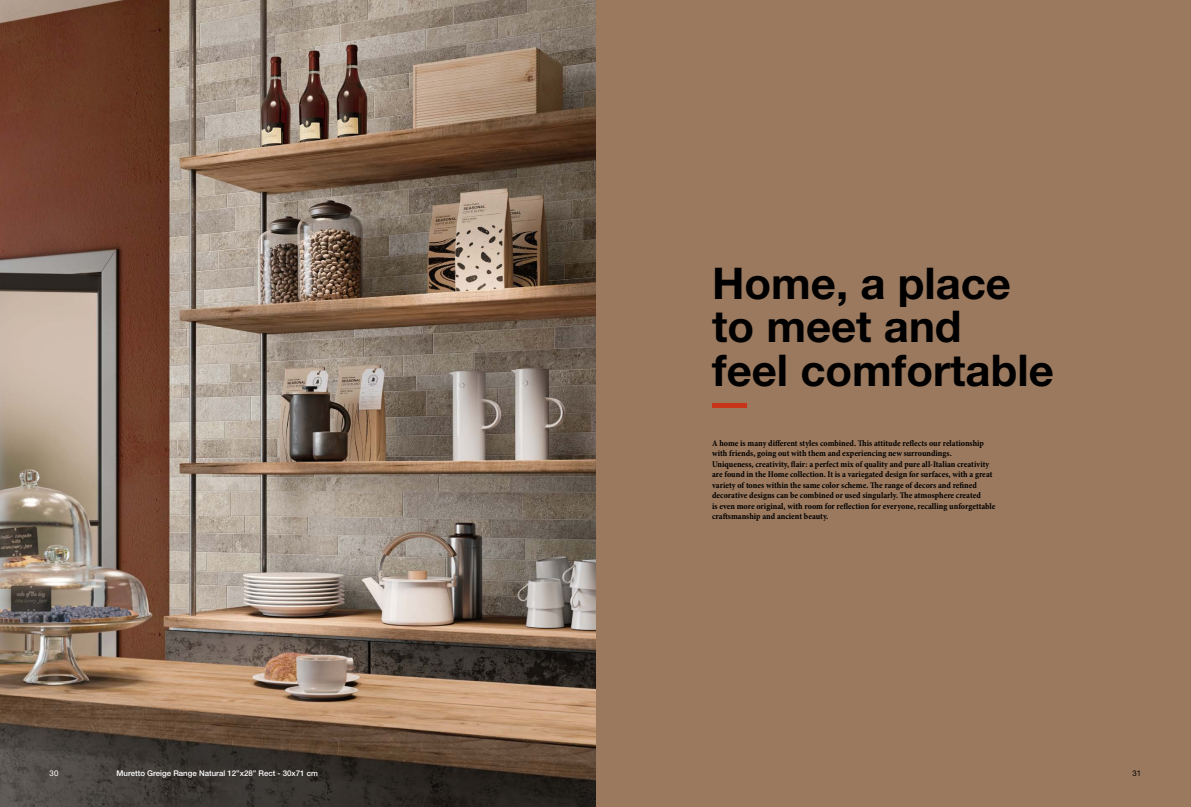
<style>
.page{position:relative;width:1191px;height:807px;background:#fff}
.page>*{position:absolute;margin:0;border:0;box-sizing:border-box;transform-origin:0 0}
.t1{font:700 43.75px/43.8px "Helvetica Neue LT Std";color:#000}
.t2{font:700 condensed 8.75px/10.5px "Minion Pro";color:#000}
.t3{font:500 7.88px "Helvetica Neue LT Std";color:#fff}
.t4{font:7.88px "Helvetica Neue LT Std";color:#fff}
.t5{font:7.88px "Helvetica Neue LT Std";color:#000}
</style>
<div class="page">
<div style="left:595px;top:0;width:596px;height:806px;background:#9b795e"></div>
<img style="left:0;top:0;width:595px;height:806px">
<div style="left:712px;top:403px;width:35px;height:5px;background:#c73417"></div>
<h1 class="t1" style="left:712px;top:260px;width:343px">Home, a place to meet and<br>feel comfortable</h1>
<p class="t2" style="left:712px;top:437px;width:285px">A home is many different styles combined. This attitude reflects our relationship with friends, going out with them and experiencing new surroundings.<br>Uniqueness, creativity, flair: a perfect mix of quality and pure all-Italian creativity are found in the Home collection. It is a variegated design for surfaces, with a great variety of tones within the same color scheme. The range of decors and refined decorative designs can be combined or used singularly. The atmosphere created<br>is even more original, with room for reflection for everyone, recalling unforgettable craftsmanship and ancient beauty.</p>
<p class="t3" style="left:117px;top:768px;width:203px">Muretto Greige Range Natural 12”x28” Rect - 30x71 cm</p>
<p class="t4" style="left:50px;top:768px;width:10px">30</p>
<p class="t5" style="left:1132px;top:768px;width:10px">31</p>
</div>
